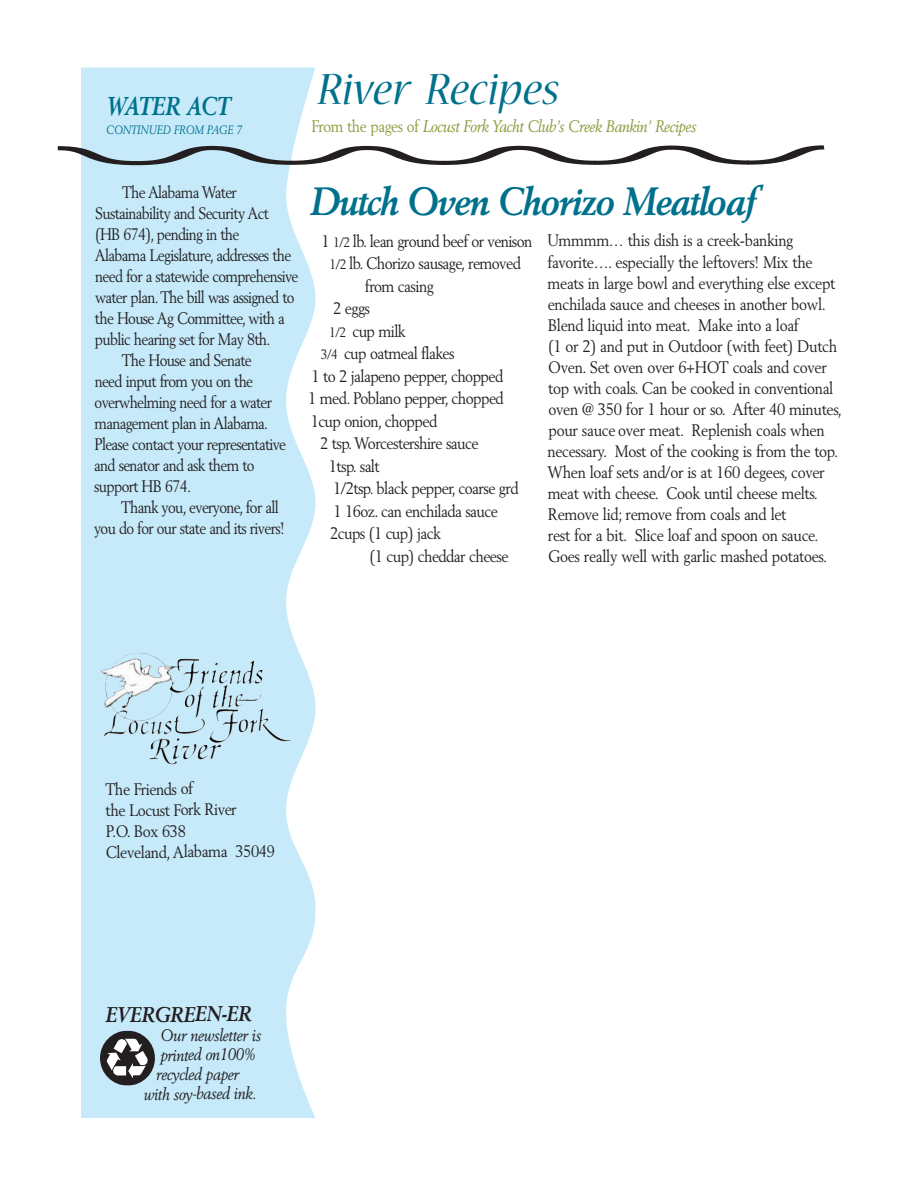
<style>
.page{position:relative;width:918px;height:1188px;background:#fff}
.page>*{position:absolute;margin:0;border:0;box-sizing:border-box;transform-origin:0 0}
.t1{font:49.5px "Nueva MM It 330 wt 475 wd";color:#00718c}
.t2{font:italic 700 39px "Berling";letter-spacing:-.035em;color:#00718c;scale:.9 1}
.t3{font:italic 700 25.5px "Berling";letter-spacing:-.02em;color:#00718c;scale:.85 1}
.t4{font:italic 700 21px "Berling";letter-spacing:-.02em;color:#231f20;scale:.9 1}
.t5{font:16.5px/21px "Berling";letter-spacing:-.02em;color:#231f20;scale:.9 1}
.t6{font:16.5px "Berling";letter-spacing:-.04em;color:#231f20;scale:.87 1}
.t7{font:16.5px/21px "Berling";letter-spacing:-.04em;color:#231f20;scale:.9 1}
.t8{font:italic 16.5px "Berling";letter-spacing:-.02em;color:#231f20;scale:.9 1}
.t9{font:italic 16.5px "Berling";letter-spacing:-.03em;color:#8a9b3c;scale:.88 1}
.t10{font:italic 12px "Berling";letter-spacing:-.01em;color:#00718c;scale:.85 1}
.s1{font-style:normal}
.s2{font-size:13.5px}
</style>
<div class="page">
<svg style="left:81px;top:68px;width:235px;height:1050px;background:#c9eaf8"></svg>
<div style="left:310px;top:117px;width:473px;height:26px;background:#fff"></div>
<svg style="left:57px;top:145px;width:767px;height:22px"></svg>
<img style="left:101px;top:653px;width:39px;height:46px">
<div style="left:100px;top:1031px;width:55px;height:55px;background:#231f20;border-radius:50%"></div>
<svg style="left:106px;top:1039px;width:42px;height:39px"></svg>
<h3 class="t3" style="left:106px;top:95px;width:148px">WATER ACT</h3>
<p class="t10" style="left:106px;top:125px;width:162px">CONTINUED FROM PAGE 7</p>
<h1 class="t1" style="left:318px;top:71px;width:244px">River Recipes</h1>
<p class="t9" style="left:312px;top:119px;width:439px"><span class="s1">From the pages of</span> Locust Fork Yacht Club’s Creek Bankin’ Recipes</p>
<p class="t6" style="left:122px;top:185px;width:133px">The Alabama Water</p>
<p class="t6" style="left:95px;top:206px;width:201px">Sustainability and Security Act</p>
<p class="t6" style="left:95px;top:227px;width:167px">(HB 674), pending in the</p>
<p class="t6" style="left:95px;top:248px;width:227px">Alabama Legislature, addresses the</p>
<p class="t6" style="left:95px;top:269px;width:235px">need for a statewide comprehensive</p>
<p class="t6" style="left:95px;top:290px;width:231px">water plan. The bill was assigned to</p>
<p class="t6" style="left:95px;top:311px;width:220px">the House Ag Committee, with a</p>
<p class="t6" style="left:95px;top:332px;width:203px">public hearing set for May 8th.</p>
<p class="t6" style="left:122px;top:353px;width:151px">The House and Senate</p>
<p class="t6" style="left:95px;top:374px;width:184px">need input from you on the</p>
<p class="t6" style="left:95px;top:395px;width:205px">overwhelming need for a water</p>
<p class="t6" style="left:95px;top:416px;width:201px">management plan in Alabama.</p>
<p class="t6" style="left:94px;top:437px;width:222px">Please contact your representative</p>
<p class="t6" style="left:94px;top:458px;width:186px">and senator and ask them to</p>
<p class="t6" style="left:94px;top:479px;width:113px">support HB 674.</p>
<p class="t6" style="left:121px;top:500px;width:183px">Thank you, everyone, for all</p>
<p class="t6" style="left:94px;top:521px;width:221px">you do for our state and its rivers!</p>
<h2 class="t2" style="left:310px;top:185px;width:496px">Dutch Oven Chorizo Meatloaf</h2>
<p class="t7" style="left:321px;top:232px;width:236px">1 <span class="s2">1/2</span> lb. lean ground beef or venison</p>
<p class="t7" style="left:329px;top:254px;width:214px"><span class="s2">1/2</span> lb. Chorizo sausage, removed</p>
<p class="t7" style="left:365px;top:277px;width:78px">from casing</p>
<p class="t7" style="left:333px;top:299px;width:42px">2 eggs</p>
<p class="t7" style="left:329px;top:322px;width:86px"><span class="s2">1/2</span> cup milk</p>
<p class="t7" style="left:321px;top:344px;width:150px"><span class="s2">3/4</span> cup oatmeal flakes</p>
<p class="t7" style="left:311px;top:367px;width:215px">1 to 2 jalapeno pepper, chopped</p>
<p class="t7" style="left:308px;top:389px;width:219px">1 med. Poblano pepper, chopped</p>
<p class="t7" style="left:311px;top:412px;width:142px">1cup onion, chopped</p>
<p class="t7" style="left:320px;top:434px;width:177px">2 tsp. Worcestershire sauce</p>
<p class="t7" style="left:329px;top:457px;width:58px">1tsp. salt</p>
<p class="t7" style="left:333px;top:479px;width:208px">1/2tsp. black pepper, coarse grd</p>
<p class="t7" style="left:334px;top:502px;width:184px">1 16oz. can enchilada sauce</p>
<p class="t7" style="left:330px;top:524px;width:125px">2cups (1 cup) jack</p>
<p class="t7" style="left:370px;top:547px;width:156px">(1 cup) cheddar cheese</p>
<p class="t5" style="left:547px;top:231px;width:329px">Ummmm… this dish is a creek-banking favorite…. especially the leftovers! Mix the meats in large bowl and everything else except enchilada sauce and cheeses in another bowl.<br>Blend liquid into meat. Make into a loaf<br>(1 or 2) and put in Outdoor (with feet) Dutch Oven. Set oven over 6+HOT coals and cover top with coals. Can be cooked in conventional oven @ 350 for 1 hour or so. After 40 minutes, pour sauce over meat. Replenish coals when necessary. Most of the cooking is from the top.<br>When loaf sets and/or is at 160 degees, cover meat with cheese. Cook until cheese melts.<br>Remove lid; remove from coals and let<br>rest for a bit. Slice loaf and spoon on sauce.<br>Goes really well with garlic mashed potatoes.</p>
<p class="t7" style="left:106px;top:780px;width:190px">The Friends of<br>the Locust Fork River<br>P.O. Box 638<br>Cleveland, Alabama 35049</p>
<p class="t4" style="left:105px;top:1006px;width:164px">EVERGREEN-ER</p>
<p class="t8" style="left:161px;top:1028px;width:113px">Our newsletter is</p>
<p class="t8" style="left:160px;top:1048px;width:107px">printed on100%</p>
<p class="t8" style="left:156px;top:1067px;width:93px">recycled paper</p>
<p class="t8" style="left:144px;top:1087px;width:127px">with soy-based ink.</p>
</div>
